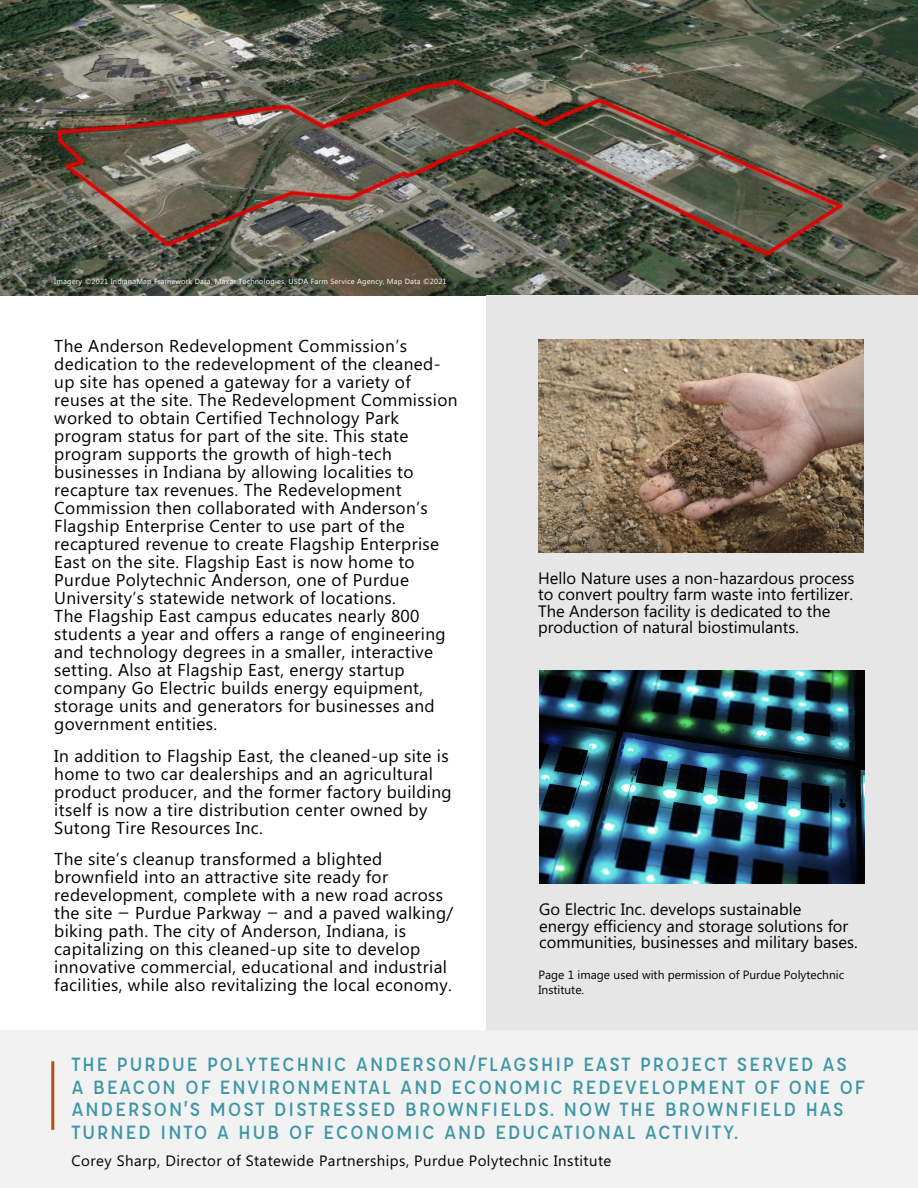
<style>
.page{position:relative;width:918px;height:1188px;background:#fff}
.page>*{position:absolute;margin:0;border:0;box-sizing:border-box;transform-origin:0 0}
.t1{font:500 21px/22.5px "Affogato";letter-spacing:.07em;color:#3d96a6}
.t2{font:17.25px/18px "Microsoft Phags Pa";letter-spacing:.02em;color:#000}
.t3{font:16.5px/16.5px "Microsoft Phags Pa";color:#000}
.t4{font:15px "Microsoft Phags Pa";letter-spacing:.03em;color:#000}
.t5{font:12px/14.4px "Microsoft Phags Pa";color:#000}
.t6{font:7.5px "Microsoft Phags Pa";letter-spacing:.025em;color:#fff}
</style>
<div class="page">
<img style="left:0;top:0;width:918px;height:296px">
<div style="left:486px;top:296px;width:432px;height:892px;background:#e6e6e6"></div>
<img style="left:538px;top:339px;width:326px;height:214px">
<img style="left:539px;top:670px;width:326px;height:213px">
<div style="left:0;top:1030px;width:918px;height:158px;background:#f2f2f2"></div>
<hr style="left:51px;top:1061px;width:3px;height:69px;background:#b84f17">
<p class="t6" style="left:54px;top:277px;width:394px">Imagery ©2021 IndianaMap Framework Data, Maxar Technologies, USDA Farm Service Agency, Map Data ©2021</p>
<p class="t2" style="left:54px;top:336px;width:405px">The Anderson Redevelopment Commission’s dedication to the redevelopment of the cleaned&shy;up site has opened a gateway for a variety of reuses at the site. The Redevelopment Commission worked to obtain Certified Technology Park program status for part of the site. This state program supports the growth of high-tech businesses in Indiana by allowing localities to recapture tax revenues. The Redevelopment Commission then collaborated with Anderson’s Flagship Enterprise Center to use part of the recaptured revenue to create Flagship Enterprise East on the site. Flagship East is now home to Purdue Polytechnic Anderson, one of Purdue University’s statewide network of locations.<br>The Flagship East campus educates nearly 800 students a year and offers a range of engineering and technology degrees in a smaller, interactive setting. Also at Flagship East, energy startup company Go Electric builds energy equipment, storage units and generators for businesses and government entities.</p>
<p class="t2" style="left:54px;top:746px;width:399px">In addition to Flagship East, the cleaned-up site is home to two car dealerships and an agricultural product producer, and the former factory building itself is now a tire distribution center owned by Sutong Tire Resources Inc.</p>
<p class="t2" style="left:54px;top:849px;width:401px">The site’s cleanup transformed a blighted brownfield into an attractive site ready for redevelopment, complete with a new road across the site — Purdue Parkway — and a paved walking/ biking path. The city of Anderson, Indiana, is capitalizing on this cleaned-up site to develop innovative commercial, educational and industrial facilities, while also revitalizing the local economy.</p>
<p class="t3" style="left:538px;top:569px;width:318px">Hello Nature uses a non-hazardous process to convert poultry farm waste into fertilizer.<br>The Anderson facility is dedicated to the production of natural biostimulants.</p>
<p class="t3" style="left:539px;top:901px;width:320px">Go Electric Inc. develops sustainable<br>energy efficiency and storage solutions for communities, businesses and military bases.</p>
<p class="t5" style="left:538px;top:967px;width:307px">Page 1 image used with permission of Purdue Polytechnic<br>Institute.</p>
<p class="t1" style="left:72px;top:1053px;width:795px">THE PURDUE POLYTECHNIC ANDERSON/FLAGSHIP EAST PROJECT SERVED AS<br>A BEACON OF ENVIRONMENTAL AND ECONOMIC REDEVELOPMENT OF ONE OF ANDERSON’S MOST DISTRESSED BROWNFIELDS. NOW THE BROWNFIELD HAS TURNED INTO A HUB OF ECONOMIC AND EDUCATIONAL ACTIVITY.</p>
<p class="t4" style="left:72px;top:1150px;width:541px">Corey Sharp, Director of Statewide Partnerships, Purdue Polytechnic Institute</p>
</div>
